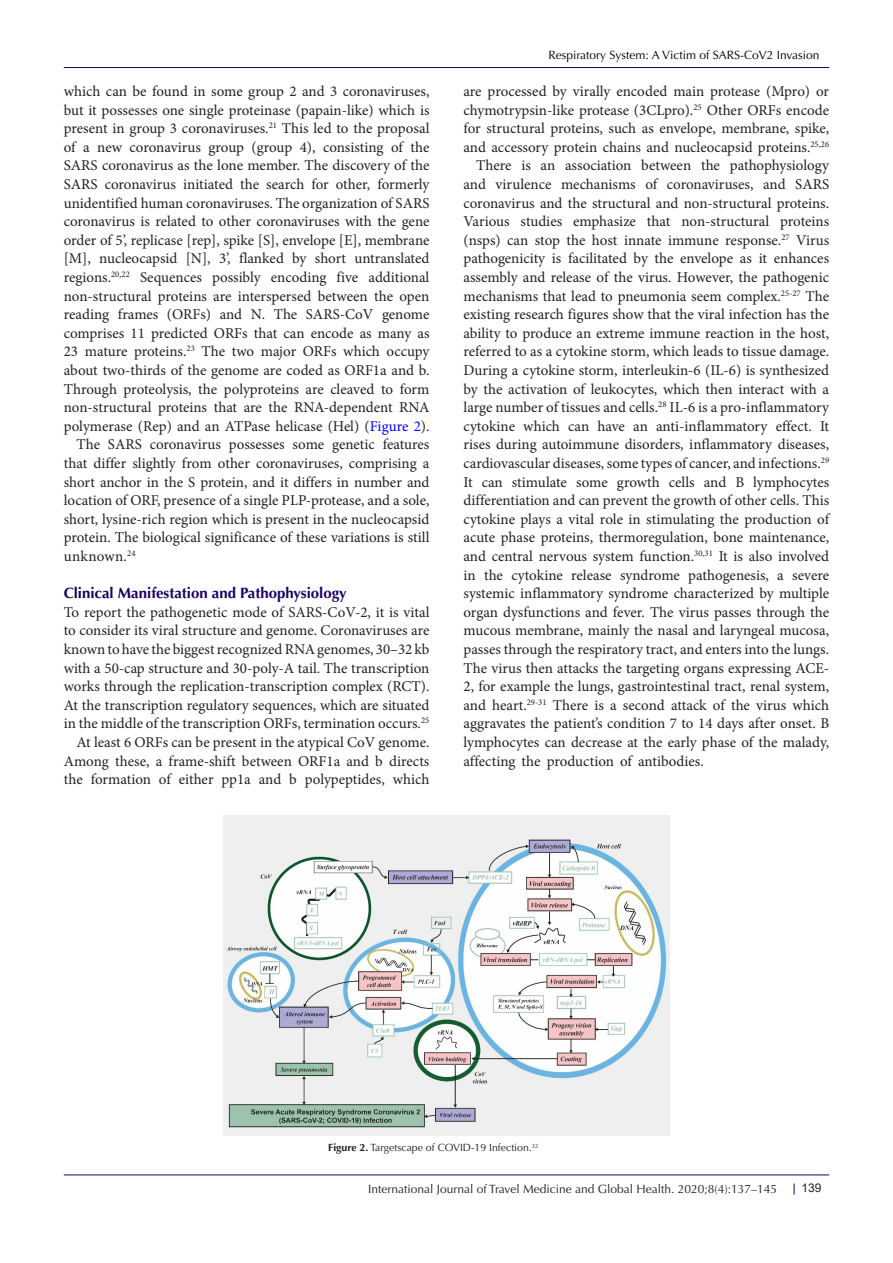
<style>
.page{position:relative;width:893px;height:1263px;background:#fff}
.page>*{position:absolute;margin:0;border:0;box-sizing:border-box;transform-origin:0 0}
.t1{font:15px/18.6px "Minion Pro";color:#231f20;text-align:justify}
.t2{font:700 15px "Optima LT Std";color:#190066}
.t3{font:12px "Optima LT Std";color:#231f20}
.t4{font:12px "Optima LT Std";color:#000001}
.t5{font:12px "Arial";color:#231f20}
.t6{font:10.5px "Optima LT Std";color:#231f20}
.s1{color:#00f}
.s2{font-weight:700}
</style>
<div class="page">
<hr style="left:64px;top:67px;width:765px;height:1px;background:#190066">
<hr style="left:64px;top:1175px;width:765px;height:1px;background:#190066">
<img style="left:224px;top:815px;width:445px;height:320px">
<p class="t1" style="left:64px;top:82px;width:367px">which can be found in some group 2 and 3 coronaviruses, but it possesses one single proteinase (papain-like) which is present in group 3 coronaviruses.<sup>21</sup> This led to the proposal of a new coronavirus group (group 4), consisting of the SARS coronavirus as the lone member. The discovery of the SARS coronavirus initiated the search for other, formerly unidentified human coronaviruses. The organization of SARS coronavirus is related to other coronaviruses with the gene order of 5’, replicase [rep], spike [S], envelope [E], membrane [M], nucleocapsid [N], 3’, flanked by short untranslated regions.<sup>20,22</sup> Sequences possibly encoding five additional non-structural proteins are interspersed between the open reading frames (ORFs) and N. The SARS-CoV genome comprises 11 predicted ORFs that can encode as many as 23 mature proteins.<sup>23</sup> The two major ORFs which occupy about two-thirds of the genome are coded as ORF1a and b.<br>Through proteolysis, the polyproteins are cleaved to form non-structural proteins that are the RNA-dependent RNA polymerase (Rep) and an ATPase helicase (Hel) (<span class="s1">Figure 2</span>).</p>
<p class="t1" style="left:64px;top:435px;width:367px;text-indent:13px">The SARS coronavirus possesses some genetic features that differ slightly from other coronaviruses, comprising a short anchor in the S protein, and it differs in number and location of ORF, presence of a single PLP-protease, and a sole, short, lysine-rich region which is present in the nucleocapsid protein. The biological significance of these variations is still unknown.<sup>24</sup></p>
<p class="t2" style="left:64px;top:584px;width:284px">Clinical Manifestation and Pathophysiology</p>
<p class="t1" style="left:64px;top:603px;width:367px">To report the pathogenetic mode of SARS-CoV-2, it is vital to consider its viral structure and genome. Coronaviruses are known to have the biggest recognized RNA genomes, 30–32 kb with a 50-cap structure and 30-poly-A tail. The transcription works through the replication-transcription complex (RCT).<br>At the transcription regulatory sequences, which are situated in the middle of the transcription ORFs, termination occurs.<sup>25</sup></p>
<p class="t1" style="left:64px;top:733px;width:367px;text-indent:13px">At least 6 ORFs can be present in the atypical CoV genome.<br>Among these, a frame-shift between ORF1a and b directs the formation of either pp1a and b polypeptides, which</p>
<p class="t4" style="left:548px;top:48px;width:273px">Respiratory System: A Victim of SARS-CoV2 Invasion</p>
<p class="t1" style="left:463px;top:82px;width:367px">are processed by virally encoded main protease (Mpro) or chymotrypsin-like protease (3CLpro).<sup>25</sup> Other ORFs encode for structural proteins, such as envelope, membrane, spike, and accessory protein chains and nucleocapsid proteins.<sup>25,26</sup></p>
<p class="t1" style="left:463px;top:156px;width:367px;text-indent:13px">There is an association between the pathophysiology and virulence mechanisms of coronaviruses, and SARS coronavirus and the structural and non-structural proteins.<br>Various studies emphasize that non-structural proteins (nsps) can stop the host innate immune response.<sup>27</sup> Virus pathogenicity is facilitated by the envelope as it enhances assembly and release of the virus. However, the pathogenic mechanisms that lead to pneumonia seem complex.<sup>25-27</sup> The existing research figures show that the viral infection has the ability to produce an extreme immune reaction in the host, referred to as a cytokine storm, which leads to tissue damage.<br>During a cytokine storm, interleukin-6 (IL-6) is synthesized by the activation of leukocytes, which then interact with a large number of tissues and cells.<sup>28</sup> IL-6 is a pro-inflammatory cytokine which can have an anti-inflammatory effect. It rises during autoimmune disorders, inflammatory diseases, cardiovascular diseases, some types of cancer, and infections.<sup>29<br></sup>It can stimulate some growth cells and B lymphocytes differentiation and can prevent the growth of other cells. This cytokine plays a vital role in stimulating the production of acute phase proteins, thermoregulation, bone maintenance, and central nervous system function.<sup>30,31</sup> It is also involved in the cytokine release syndrome pathogenesis, a severe systemic inflammatory syndrome characterized by multiple organ dysfunctions and fever. The virus passes through the mucous membrane, mainly the nasal and laryngeal mucosa, passes through the respiratory tract, and enters into the lungs.<br>The virus then attacks the targeting organs expressing ACE-2, for example the lungs, gastrointestinal tract, renal system, and heart.<sup>29-31</sup> There is a second attack of the virus which aggravates the patient’s condition 7 to 14 days after onset. B lymphocytes can decrease at the early phase of the malady, affecting the production of antibodies.</p>
<p class="t6" style="left:328px;top:1142px;width:212px"><span class="s2">Figure 2.</span> Targetscape of COVID-19 Infection.<sup>32</sup></p>
<p class="t3" style="left:368px;top:1182px;width:410px">International Journal of Travel Medicine and Global Health. 2020;8(4):137–145</p>
<p class="t5" style="left:801px;top:1180px;width:22px">139</p>
</div>
